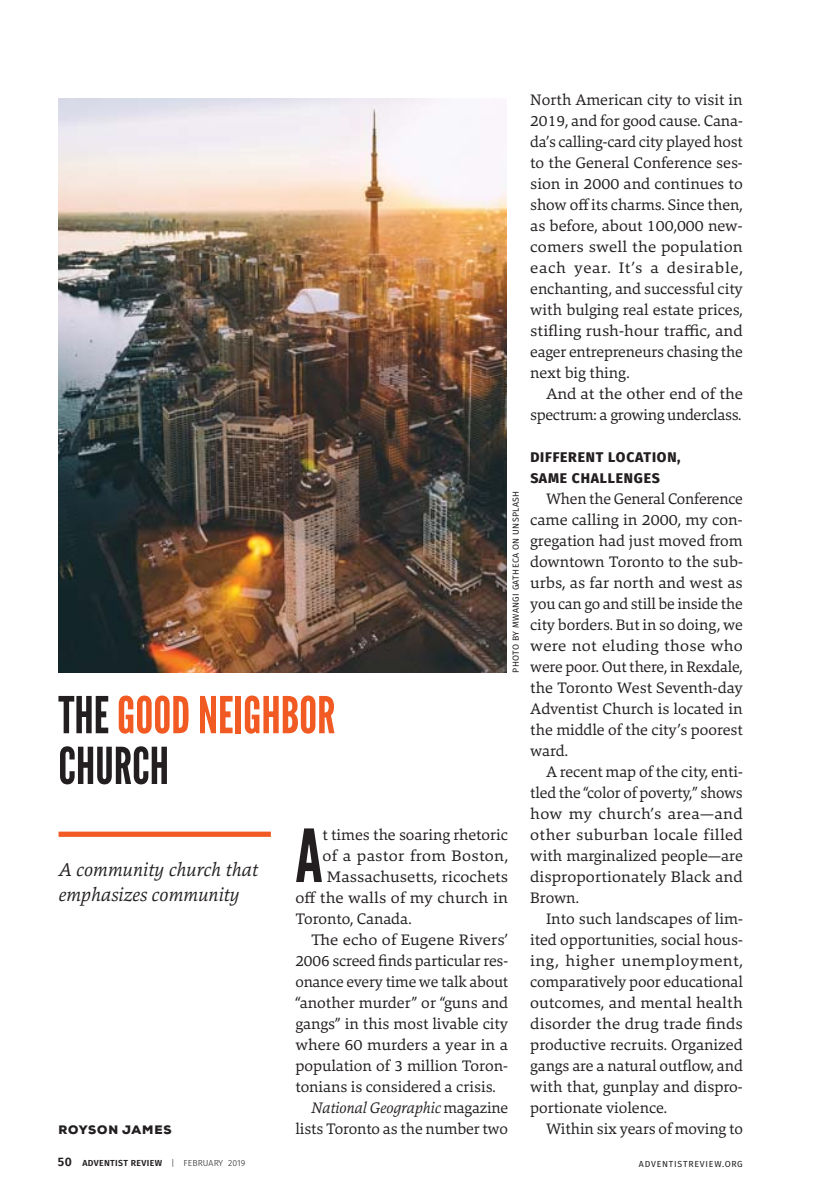
<style>
.page{position:relative;width:819px;height:1197px;background:#fff}
.page>*{position:absolute;margin:0;border:0;box-sizing:border-box;transform-origin:0 0}
.t1{font:72.98px "League Gothic";color:#231f20}
.t2{font:50.75px/50.8px "League Gothic";color:#f15a22}
.t3{font:italic 19.25px/24.5px "Danton";color:#231f20}
.t4{font:15.75px/21px "Danton";color:#231f20;text-align:justify}
.t5{font:15.75px/21px "Danton";letter-spacing:-.02em;color:#231f20;text-align:right;scale:1.05 1}
.t6{font:15.75px "Danton";color:#231f20;scale:1.04 1}
.t7{font:15.75px "Danton";color:#231f20;scale:1.05 1}
.t8{font:italic 15.75px "Danton";letter-spacing:-.01em;color:#231f20}
.t9{font:15.75px "Danton";letter-spacing:.02em;color:#231f20;scale:1.05 1}
.t10{font:800 14px/21px "Fira Sans";letter-spacing:.055em;color:#231f20}
.t11{font:900 12.25px "Nexa";letter-spacing:.07em;color:#231f20}
.t12{font:8.75px "Fira Sans";letter-spacing:.04em;color:#231f20}
.t13{font:600 8.75px "Fira Sans";letter-spacing:.04em;color:#231f20}
.t14{font:8.75px "Fira Sans";letter-spacing:.09em;color:#231f20}
.s1{color:#231f20}
.s2{font-style:normal}
.s3{font-size:12.25px}
.s4{font-weight:300}
</style>
<div class="page">
<img style="left:59px;top:98px;width:448px;height:575px">
<div style="left:59px;top:832px;width:212px;height:5px;background:#f15a22"></div>
<h2 class="t2" style="left:58px;top:696px;width:279px"><span class="s1">THE</span> GOOD NEIGHBOR<br><span class="s1">CHURCH</span></h2>
<p class="t12" style="left:512px;top:673px;width:183px;rotate:-90deg">PHOTO BY MWANGI GATHECA ON UNSPLASH</p>
<p class="t3" style="left:58px;top:859px;width:201px">A community church that emphasizes community</p>
<p class="t11" style="left:58px;top:1123px;width:115px">ROYSON JAMES</p>
<h1 class="t1" style="left:295px;top:830px;width:29px">A</h1>
<p class="t4" style="left:323px;top:826px;width:187px">t times the soaring rhetoric</p>
<p class="t9" style="left:323px;top:850px;width:178px">of a pastor from Boston,</p>
<p class="t6" style="left:327px;top:871px;width:176px">Massachusetts, ricochets</p>
<p class="t7" style="left:295px;top:892px;width:204px">off the walls of my church in</p>
<p class="t4" style="left:295px;top:910px;width:118px">Toronto, Canada.</p>
<p class="t7" style="left:311px;top:934px;width:189px">The echo of Eugene Rivers’</p>
<p class="t4" style="left:295px;top:952px;width:214px">2006 screed finds particular res-</p>
<p class="t4" style="left:295px;top:973px;width:214px">onance every time we talk about</p>
<p class="t4" style="left:295px;top:994px;width:214px">“another murder” or “guns and</p>
<p class="t4" style="left:295px;top:1015px;width:214px">gangs” in this most livable city</p>
<p class="t6" style="left:295px;top:1039px;width:206px">where 60 murders a year in a</p>
<p class="t4" style="left:295px;top:1057px;width:214px">population of 3 million Toron-</p>
<p class="t4" style="left:295px;top:1078px;width:202px">tonians is considered a crisis.</p>
<p class="t8" style="left:311px;top:1102px;width:198px">National Geographic <span class="s2">magazine</span></p>
<p class="t4" style="left:295px;top:1120px;width:214px">lists Toronto as the number two</p>
<p class="t4" style="left:530px;top:91px;width:214px">North American city to visit in 2019, and for good cause. Cana&shy;da’s calling-card city played host to the General Conference ses&shy;sion in 2000 and continues to show off its charms. Since then, as before, about 100,000 new&shy;comers swell the population each year. It’s a desirable, enchanting, and successful city with bulging real estate prices, stifling rush-hour traffic, and eager entrepreneurs chasing the next big thing.</p>
<p class="t5" style="left:530px;top:385px;width:204px">And at the other end of the spectrum: a growing underclass.</p>
<p class="t10" style="left:530px;top:449px;width:152px">DIFFERENT LOCATION,<br>SAME CHALLENGES</p>
<p class="t4" style="left:530px;top:490px;width:214px;text-indent:16px">When the General Conference came calling in 2000, my con&shy;gregation had just moved from downtown Toronto to the sub&shy;urbs, as far north and west as you can go and still be inside the city borders. But in so doing, we were not eluding those who were poor. Out there, in Rexdale, the Toronto West Seventh-day Adventist Church is located in the middle of the city’s poorest ward.</p>
<p class="t4" style="left:530px;top:763px;width:214px;text-indent:16px">A recent map of the city, enti&shy;tled the “color of poverty,” shows how my church’s area—and other suburban locale filled with marginalized people—are disproportionately Black and Brown.</p>
<p class="t4" style="left:530px;top:910px;width:214px;text-indent:16px">Into such landscapes of lim&shy;ited opportunities, social hous&shy;ing, higher unemployment, comparatively poor educational outcomes, and mental health disorder the drug trade finds productive recruits. Organized gangs are a natural outflow, and with that, gunplay and dispro&shy;portionate violence.</p>
<p class="t4" style="left:546px;top:1120px;width:198px">Within six years of moving to</p>
<p class="t13" style="left:58px;top:1159px;width:189px"><span class="s3">50</span> ADVENTIST REVIEW <span class="s4">| FEBRUARY 2019</span></p>
<p class="t14" style="left:639px;top:1160px;width:105px">ADVENTISTREVIEW.ORG</p>
</div>
